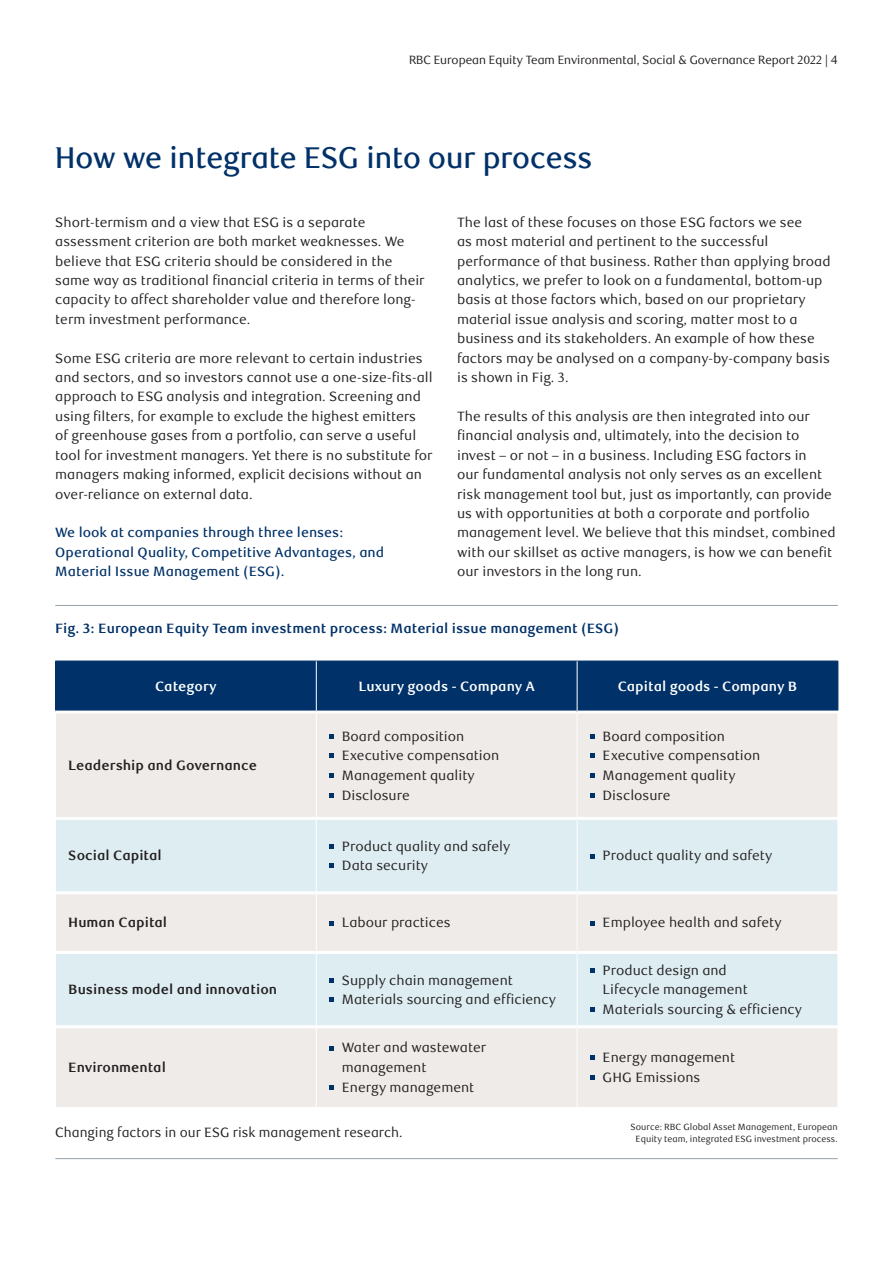
<style>
.page{position:relative;width:893px;height:1263px;background:#fff}
.page>*{position:absolute;margin:0;border:0;box-sizing:border-box;transform-origin:0 0}
.t1{font:500 30px "RBC Display";color:#003168}
.t2{font:13.5px/19.4px "RBC Text";color:#231f20}
.t3{font:500 13.5px/19.4px "RBC Text";color:#003168}
.t4{font:700 13.5px "RBC Text";color:#231f20}
.t5{font:700 13.5px "RBC Text";color:#003168}
.t6{font:700 13.5px "RBC Text";color:#fff}
.t7{font:12px "RBC Display";color:#231f20}
.t8{font:9px "RBC Text";color:#231f20}
</style>
<div class="page">
<hr style="left:55px;top:1158px;width:783px;height:1px;background:#94a0a9">
<hr style="left:55px;top:605px;width:783px;height:1px;background:#94a0a9">
<div style="left:56px;top:662px;width:782px;height:48px;background:#003168"></div>
<div style="left:56px;top:714px;width:781px;height:393px;background:#eeebe8"></div>
<svg style="left:56px;top:820px;width:782px;height:205px;background:#e1ecef"></svg>
<hr style="left:55px;top:661px;width:1px;height:49px;background:#003168">
<hr style="left:55px;top:661px;width:261px;height:1px;background:#003168">
<hr style="left:316px;top:661px;width:261px;height:1px;background:#003168">
<hr style="left:838px;top:661px;width:1px;height:49px;background:#003168">
<hr style="left:577px;top:661px;width:261px;height:1px;background:#003168">
<hr style="left:56px;top:817px;width:260px;height:3px;background:#fff">
<hr style="left:317px;top:817px;width:260px;height:3px;background:#fff">
<hr style="left:577px;top:817px;width:261px;height:3px;background:#fff">
<hr style="left:56px;top:891px;width:260px;height:3px;background:#fff">
<hr style="left:317px;top:891px;width:260px;height:3px;background:#fff">
<hr style="left:577px;top:891px;width:261px;height:3px;background:#fff">
<hr style="left:56px;top:951px;width:260px;height:3px;background:#fff">
<hr style="left:317px;top:951px;width:260px;height:3px;background:#fff">
<hr style="left:577px;top:951px;width:261px;height:3px;background:#fff">
<hr style="left:56px;top:1025px;width:260px;height:3px;background:#fff">
<hr style="left:317px;top:1025px;width:260px;height:3px;background:#fff">
<hr style="left:577px;top:1025px;width:261px;height:3px;background:#fff">
<hr style="left:316px;top:661px;width:1px;height:51px;background:#fff">
<hr style="left:577px;top:661px;width:1px;height:51px;background:#fff">
<hr style="left:316px;top:712px;width:1px;height:106px;background:#fff">
<hr style="left:577px;top:712px;width:1px;height:106px;background:#fff">
<hr style="left:316px;top:818px;width:1px;height:75px;background:#fff">
<hr style="left:577px;top:818px;width:1px;height:75px;background:#fff">
<hr style="left:316px;top:893px;width:1px;height:59px;background:#fff">
<hr style="left:577px;top:893px;width:1px;height:59px;background:#fff">
<hr style="left:316px;top:952px;width:1px;height:75px;background:#fff">
<hr style="left:577px;top:952px;width:1px;height:75px;background:#fff">
<hr style="left:316px;top:1027px;width:1px;height:80px;background:#fff">
<hr style="left:577px;top:1027px;width:1px;height:80px;background:#fff">
<svg style="left:329px;top:734px;width:4px;height:4px"></svg>
<svg style="left:329px;top:754px;width:4px;height:4px"></svg>
<svg style="left:329px;top:773px;width:4px;height:5px"></svg>
<svg style="left:329px;top:793px;width:4px;height:4px"></svg>
<svg style="left:590px;top:734px;width:4px;height:4px"></svg>
<svg style="left:590px;top:754px;width:4px;height:4px"></svg>
<svg style="left:590px;top:773px;width:4px;height:5px"></svg>
<svg style="left:590px;top:793px;width:4px;height:4px"></svg>
<svg style="left:329px;top:844px;width:4px;height:4px"></svg>
<svg style="left:329px;top:864px;width:4px;height:4px"></svg>
<svg style="left:590px;top:854px;width:4px;height:4px"></svg>
<svg style="left:329px;top:921px;width:4px;height:4px"></svg>
<svg style="left:590px;top:921px;width:4px;height:4px"></svg>
<svg style="left:329px;top:978px;width:4px;height:4px"></svg>
<svg style="left:329px;top:998px;width:4px;height:4px"></svg>
<svg style="left:590px;top:968px;width:4px;height:4px"></svg>
<svg style="left:590px;top:1007px;width:4px;height:5px"></svg>
<svg style="left:329px;top:1046px;width:4px;height:4px"></svg>
<svg style="left:329px;top:1085px;width:4px;height:4px"></svg>
<svg style="left:590px;top:1056px;width:4px;height:4px"></svg>
<svg style="left:590px;top:1075px;width:4px;height:4px"></svg>
<p class="t7" style="left:409px;top:53px;width:430px">RBC European Equity Team Environmental, Social &amp; Governance Report 2022 | 4</p>
<p class="t1" style="left:55px;top:141px;width:539px">How we integrate ESG into our process</p>
<p class="t2" style="left:55px;top:213px;width:371px">Short-termism and a view that ESG is a separate assessment criterion are both market weaknesses. We believe that ESG criteria should be considered in the same way as traditional financial criteria in terms of their capacity to affect shareholder value and therefore long&shy;term investment performance.</p>
<p class="t2" style="left:55px;top:349px;width:379px">Some ESG criteria are more relevant to certain industries and sectors, and so investors cannot use a one-size-fits-all approach to ESG analysis and integration. Screening and using filters, for example to exclude the highest emitters<br>of greenhouse gases from a portfolio, can serve a useful tool for investment managers. Yet there is no substitute for managers making informed, explicit decisions without an over-reliance on external data.</p>
<p class="t3" style="left:55px;top:523px;width:330px">We look at companies through three lenses:<br>Operational Quality, Competitive Advantages, and<br>Material Issue Management (ESG).</p>
<p class="t2" style="left:457px;top:213px;width:347px">The last of these focuses on those ESG factors we see</p>
<p class="t2" style="left:457px;top:232px;width:375px">as most material and pertinent to the successful performance of that business. Rather than applying broad analytics, we prefer to look on a fundamental, bottom-up basis at those factors which, based on our proprietary material issue analysis and scoring, matter most to a business and its stakeholders. An example of how these factors may be analysed on a company-by-company basis is shown in Fig. 3.</p>
<p class="t2" style="left:457px;top:407px;width:380px">The results of this analysis are then integrated into our financial analysis and, ultimately, into the decision to invest – or not – in a business. Including ESG factors in<br>our fundamental analysis not only serves as an excellent risk management tool but, just as importantly, can provide us with opportunities at both a corporate and portfolio management level. We believe that this mindset, combined with our skillset as active managers, is how we can benefit our investors in the long run.</p>
<p class="t5" style="left:55px;top:620px;width:565px">Fig. 3: European Equity Team investment process: Material issue management (ESG)</p>
<p class="t6" style="left:155px;top:679px;width:63px">Category</p>
<p class="t6" style="left:359px;top:679px;width:178px">Luxury goods - Company A</p>
<p class="t6" style="left:618px;top:679px;width:181px">Capital goods - Company B</p>
<p class="t4" style="left:68px;top:757px;width:190px">Leadership and Governance</p>
<p class="t4" style="left:68px;top:848px;width:95px">Social Capital</p>
<p class="t2" style="left:342px;top:727px;width:124px">Board composition</p>
<p class="t2" style="left:342px;top:746px;width:159px">Executive compensation</p>
<p class="t2" style="left:342px;top:766px;width:135px">Management quality</p>
<p class="t2" style="left:342px;top:785px;width:69px">Disclosure</p>
<p class="t2" style="left:342px;top:837px;width:170px">Product quality and safely</p>
<p class="t2" style="left:342px;top:856px;width:88px">Data security</p>
<p class="t2" style="left:603px;top:727px;width:124px">Board composition</p>
<p class="t2" style="left:603px;top:746px;width:159px">Executive compensation</p>
<p class="t2" style="left:603px;top:766px;width:135px">Management quality</p>
<p class="t2" style="left:603px;top:785px;width:69px">Disclosure</p>
<p class="t2" style="left:603px;top:846px;width:171px">Product quality and safety</p>
<p class="t4" style="left:68px;top:915px;width:100px">Human Capital</p>
<p class="t2" style="left:342px;top:913px;width:110px">Labour practices</p>
<p class="t2" style="left:603px;top:913px;width:180px">Employee health and safety</p>
<p class="t4" style="left:68px;top:982px;width:210px">Business model and innovation</p>
<p class="t4" style="left:68px;top:1059px;width:99px">Environmental</p>
<p class="t2" style="left:342px;top:970px;width:173px">Supply chain management</p>
<p class="t2" style="left:342px;top:990px;width:216px">Materials sourcing and efficiency</p>
<p class="t2" style="left:342px;top:1038px;width:146px">Water and wastewater management</p>
<p class="t2" style="left:342px;top:1077px;width:134px">Energy management</p>
<p class="t2" style="left:55px;top:1123px;width:349px">Changing factors in our ESG risk management research.</p>
<p class="t2" style="left:603px;top:961px;width:147px">Product design and<br>Lifecycle management</p>
<p class="t2" style="left:603px;top:1000px;width:201px">Materials sourcing &amp; efficiency</p>
<p class="t2" style="left:603px;top:1048px;width:134px">Energy management</p>
<p class="t2" style="left:603px;top:1068px;width:99px">GHG Emissions</p>
<p class="t8" style="left:630px;top:1121px;width:209px">Source: RBC Global Asset Management, European</p>
<p class="t8" style="left:636px;top:1133px;width:204px">Equity team, integrated ESG investment process.</p>
</div>
